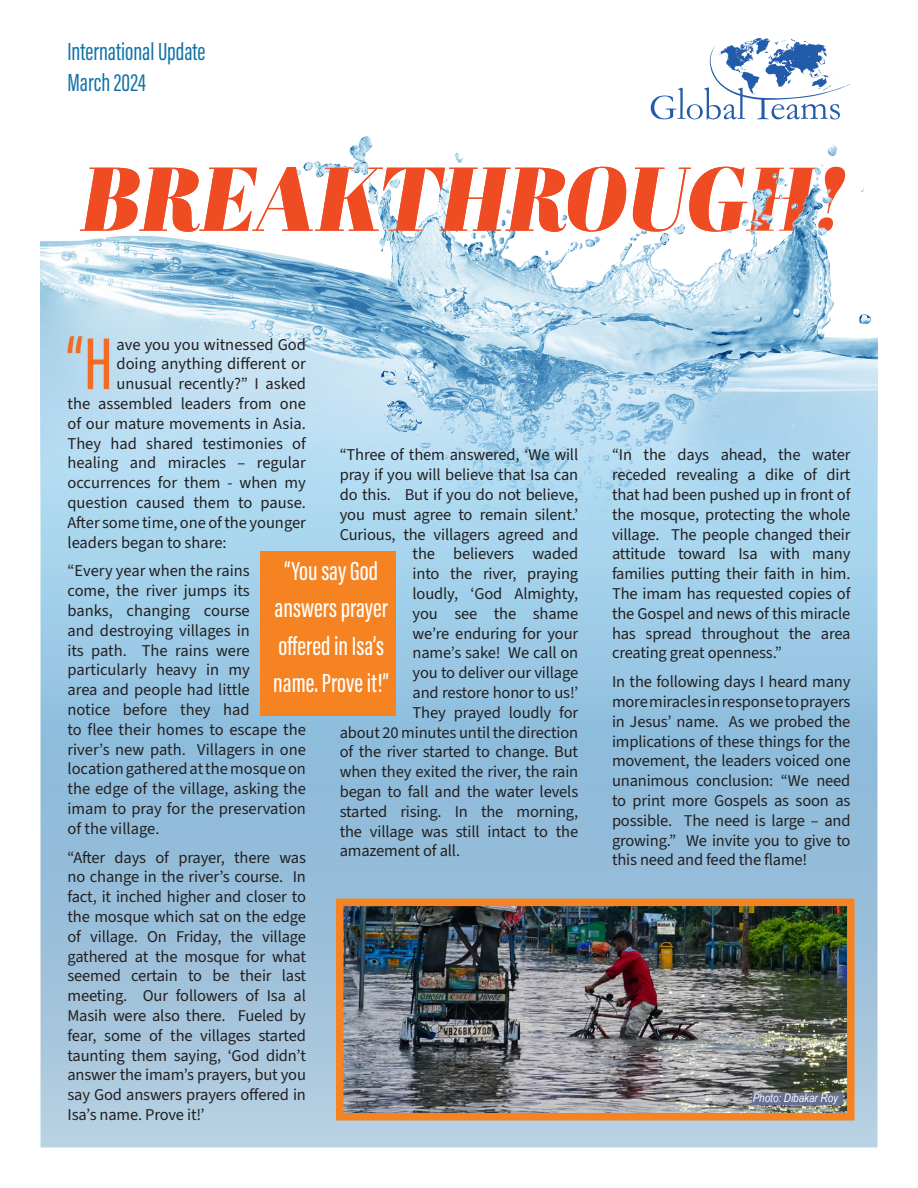
<style>
.page{position:relative;width:918px;height:1188px;background:#fff}
.page>*{position:absolute;margin:0;border:0;box-sizing:border-box;transform-origin:0 0}
.t1{font:italic 90px "Abril Display Bl";color:#f04c24}
.t2{font:500 75.75px "Acumin Pro Extra Cond";color:#f36c24}
.t3{font:500 27px/37.5px "Acumin Pro Extra Cond";color:#fff;text-align:center}
.t4{font:25.5px "Acumin Pro Extra Cond";color:#1172a7}
.t5{font:16.5px/19.8px "Source Sans 3";letter-spacing:-.01em;color:#231f20;text-align:justify}
.t6{font:italic 12px "Arial Narrow";color:#fff}
</style>
<div class="page">
<svg style="left:40px;top:544px;width:838px;height:604px;background:#9bc4df"></svg>
<div style="left:260px;top:551px;width:136px;height:165px;background:#f58321"></div>
<img style="left:40px;top:136px;width:838px;height:408px">
<svg style="left:651px;top:38px;width:199px;height:82px"></svg>
<img style="left:345px;top:908px;width:501px;height:203px">
<div style="left:336px;top:899px;width:519px;height:221px;border:8px solid #f58321"></div>
<div style="left:753px;top:1093px;width:90px;height:12px;background:#677093"></div>
<p class="t4" style="left:68px;top:36px;width:140px">International Update</p>
<p class="t4" style="left:68px;top:67px;width:80px">March 2024</p>
<p class="t1" style="left:81px;top:135px;width:768px">BREAKTHROUGH!</p>
<p class="t2" style="left:66px;top:318px;width:49px">“H</p>
<p class="t5" style="left:117px;top:335px;width:191px">ave you you witnessed God</p>
<p class="t5" style="left:117px;top:354px;width:191px">doing anything different or</p>
<p class="t5" style="left:117px;top:374px;width:191px">unusual recently?” I asked</p>
<p class="t5" style="left:68px;top:394px;width:240px">the assembled leaders from one</p>
<p class="t5" style="left:68px;top:414px;width:240px">of our mature movements in Asia.</p>
<p class="t5" style="left:68px;top:434px;width:240px">They had shared testimonies of</p>
<p class="t5" style="left:68px;top:453px;width:240px">healing and miracles – regular</p>
<p class="t5" style="left:68px;top:473px;width:240px">occurrences for them - when my</p>
<p class="t5" style="left:68px;top:493px;width:240px">question caused them to pause.</p>
<p class="t5" style="left:68px;top:513px;width:240px">After some time, one of the younger</p>
<p class="t5" style="left:68px;top:533px;width:161px">leaders began to share:</p>
<p class="t5" style="left:68px;top:561px;width:240px;text-align:left">“Every year when the rains<br>come, the river jumps its<br>banks, changing course<br>and destroying villages in<br>its path. The rains were particularly heavy in my<br>area and people had little<br>notice before they had<br>to flee their homes to escape the river’s new path. Villagers in one location gathered at the mosque on the edge of the village, asking the imam to pray for the preservation of the village.</p>
<p class="t5" style="left:68px;top:848px;width:240px">“After days of prayer, there was no change in the river’s course. In fact, it inched higher and closer to the mosque which sat on the edge of village. On Friday, the village gathered at the mosque for what seemed certain to be their last meeting. Our followers of Isa al Masih were also there. Fueled by fear, some of the villages started taunting them saying, ‘God didn’t answer the imam’s prayers, but you say God answers prayers offered in Isa’s name. Prove it!’</p>
<p class="t5" style="left:340px;top:446px;width:240px">“Three of them answered, ‘We will</p>
<p class="t5" style="left:340px;top:465px;width:240px">pray if you will believe that Isa can</p>
<p class="t5" style="left:340px;top:485px;width:240px">do this. But if you do not believe,</p>
<p class="t5" style="left:340px;top:505px;width:240px">you must agree to remain silent.’</p>
<p class="t5" style="left:340px;top:525px;width:240px">Curious, the villagers agreed and</p>
<p class="t5" style="left:413px;top:545px;width:167px">the believers waded</p>
<p class="t5" style="left:413px;top:564px;width:167px">into the river, praying</p>
<p class="t5" style="left:413px;top:584px;width:167px">loudly, ‘God Almighty,</p>
<p class="t5" style="left:413px;top:604px;width:167px">you see the shame</p>
<p class="t5" style="left:413px;top:624px;width:167px">we’re enduring for your</p>
<p class="t5" style="left:413px;top:644px;width:167px">name’s sake! We call on</p>
<p class="t5" style="left:413px;top:663px;width:167px">you to deliver our village</p>
<p class="t5" style="left:413px;top:683px;width:167px">and restore honor to us!’</p>
<p class="t5" style="left:413px;top:703px;width:167px">They prayed loudly for</p>
<p class="t5" style="left:340px;top:723px;width:240px">about 20 minutes until the direction</p>
<p class="t5" style="left:340px;top:743px;width:240px">of the river started to change. But</p>
<p class="t5" style="left:340px;top:762px;width:240px">when they exited the river, the rain</p>
<p class="t5" style="left:340px;top:782px;width:240px">began to fall and the water levels</p>
<p class="t5" style="left:340px;top:802px;width:240px">started rising. In the morning,</p>
<p class="t5" style="left:340px;top:822px;width:240px">the village was still intact to the</p>
<p class="t5" style="left:340px;top:842px;width:122px">amazement of all.</p>
<p class="t3" style="left:273px;top:552px;width:117px">“You say God answers prayer offered in Isa’s name. Prove it!”</p>
<p class="t5" style="left:612px;top:446px;width:240px">“In the days ahead, the water receded revealing a dike of dirt that had been pushed up in front of the mosque, protecting the whole village. The people changed their attitude toward Isa with many families putting their faith in him.<br>The imam has requested copies of the Gospel and news of this miracle has spread throughout the area creating great openness.”</p>
<p class="t5" style="left:612px;top:672px;width:240px">In the following days I heard many more miracles in response to prayers in Jesus’ name. As we probed the implications of these things for the movement, the leaders voiced one unanimous conclusion: “We need to print more Gospels as soon as possible. The need is large – and growing.” We invite you to give to this need and feed the flame!</p>
<p class="t6" style="left:753px;top:1089px;width:87px">Photo: Dibakar Roy</p>
</div>
